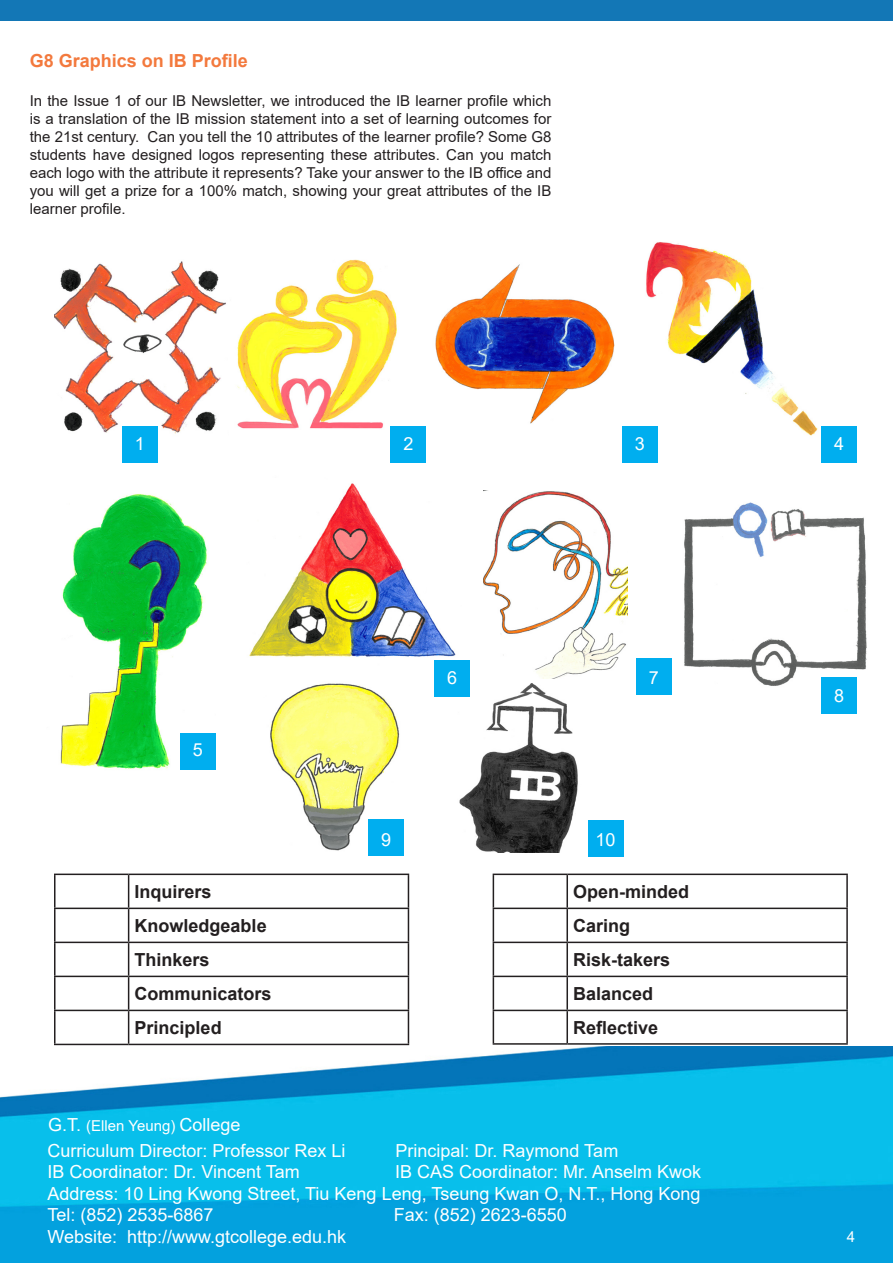
<style>
.page{position:relative;width:893px;height:1263px;background:#fff}
.page>*{position:absolute;margin:0;border:0;box-sizing:border-box;transform-origin:0 0}
.t1{font:18px "Arial";color:#fff}
.t2{font:700 18px "Arial";color:#231f20}
.t3{font:700 18px "Arial";color:#f3793d}
.t4{font:15px/18px "Arial";color:#231f20;text-align:justify}
.t5{font:15px "Arial";color:#fff}
.s1{font-size:18px}
</style>
<div class="page">
<img style="left:0;top:1046px;width:893px;height:217px">
<div style="left:0;top:0;width:893px;height:21px;background:#1377b6"></div>
<img style="left:54px;top:261px;width:172px;height:173px">
<img style="left:237px;top:259px;width:160px;height:171px">
<img style="left:435px;top:264px;width:180px;height:160px">
<img style="left:646px;top:242px;width:172px;height:194px">
<img style="left:60px;top:494px;width:147px;height:275px">
<img style="left:249px;top:483px;width:207px;height:174px">
<img style="left:270px;top:683px;width:130px;height:168px">
<img style="left:484px;top:490px;width:144px;height:189px">
<img style="left:684px;top:502px;width:183px;height:184px">
<img style="left:459px;top:683px;width:119px;height:170px">
<hr style="left:54px;top:873px;width:75px;height:2px;background:#231f20">
<hr style="left:54px;top:875px;width:2px;height:32px;background:#231f20">
<hr style="left:129px;top:873px;width:280px;height:2px;background:#231f20">
<hr style="left:128px;top:875px;width:1px;height:32px;background:#231f20">
<hr style="left:408px;top:875px;width:1px;height:32px;background:#231f20">
<hr style="left:54px;top:907px;width:75px;height:2px;background:#231f20">
<hr style="left:54px;top:909px;width:2px;height:33px;background:#231f20">
<hr style="left:129px;top:907px;width:280px;height:2px;background:#231f20">
<hr style="left:128px;top:909px;width:1px;height:33px;background:#231f20">
<hr style="left:408px;top:909px;width:1px;height:33px;background:#231f20">
<hr style="left:54px;top:942px;width:75px;height:1px;background:#231f20">
<hr style="left:54px;top:943px;width:2px;height:33px;background:#231f20">
<hr style="left:129px;top:942px;width:280px;height:1px;background:#231f20">
<hr style="left:128px;top:943px;width:1px;height:33px;background:#231f20">
<hr style="left:408px;top:943px;width:1px;height:33px;background:#231f20">
<hr style="left:54px;top:976px;width:75px;height:1px;background:#231f20">
<hr style="left:54px;top:977px;width:2px;height:33px;background:#231f20">
<hr style="left:129px;top:976px;width:280px;height:1px;background:#231f20">
<hr style="left:128px;top:977px;width:1px;height:33px;background:#231f20">
<hr style="left:408px;top:977px;width:1px;height:33px;background:#231f20">
<hr style="left:54px;top:1010px;width:75px;height:1px;background:#231f20">
<hr style="left:54px;top:1011px;width:2px;height:33px;background:#231f20">
<hr style="left:129px;top:1010px;width:280px;height:1px;background:#231f20">
<hr style="left:128px;top:1011px;width:1px;height:33px;background:#231f20">
<hr style="left:408px;top:1011px;width:1px;height:33px;background:#231f20">
<hr style="left:54px;top:1044px;width:75px;height:1px;background:#231f20">
<hr style="left:129px;top:1044px;width:280px;height:1px;background:#231f20">
<hr style="left:493px;top:873px;width:74px;height:2px;background:#231f20">
<hr style="left:493px;top:875px;width:1px;height:32px;background:#231f20">
<hr style="left:567px;top:873px;width:281px;height:2px;background:#231f20">
<hr style="left:566px;top:875px;width:2px;height:32px;background:#231f20">
<hr style="left:846px;top:875px;width:2px;height:32px;background:#231f20">
<hr style="left:493px;top:907px;width:74px;height:2px;background:#231f20">
<hr style="left:493px;top:909px;width:1px;height:33px;background:#231f20">
<hr style="left:567px;top:907px;width:281px;height:2px;background:#231f20">
<hr style="left:566px;top:909px;width:2px;height:33px;background:#231f20">
<hr style="left:846px;top:909px;width:2px;height:33px;background:#231f20">
<hr style="left:493px;top:942px;width:74px;height:1px;background:#231f20">
<hr style="left:493px;top:943px;width:1px;height:33px;background:#231f20">
<hr style="left:567px;top:942px;width:281px;height:1px;background:#231f20">
<hr style="left:566px;top:943px;width:2px;height:33px;background:#231f20">
<hr style="left:846px;top:943px;width:2px;height:33px;background:#231f20">
<hr style="left:493px;top:976px;width:74px;height:1px;background:#231f20">
<hr style="left:493px;top:977px;width:1px;height:33px;background:#231f20">
<hr style="left:567px;top:976px;width:281px;height:1px;background:#231f20">
<hr style="left:566px;top:977px;width:2px;height:33px;background:#231f20">
<hr style="left:846px;top:977px;width:2px;height:33px;background:#231f20">
<hr style="left:493px;top:1010px;width:74px;height:1px;background:#231f20">
<hr style="left:493px;top:1011px;width:1px;height:32px;background:#231f20">
<hr style="left:567px;top:1010px;width:281px;height:1px;background:#231f20">
<hr style="left:566px;top:1011px;width:2px;height:32px;background:#231f20">
<hr style="left:846px;top:1011px;width:2px;height:32px;background:#231f20">
<hr style="left:493px;top:1043px;width:74px;height:2px;background:#231f20">
<hr style="left:567px;top:1043px;width:281px;height:2px;background:#231f20">
<div style="left:122px;top:426px;width:36px;height:36px;background:#00aeef"></div>
<div style="left:391px;top:426px;width:35px;height:36px;background:#00aeef"></div>
<div style="left:622px;top:426px;width:36px;height:36px;background:#00aeef"></div>
<div style="left:821px;top:426px;width:36px;height:36px;background:#00aeef"></div>
<div style="left:180px;top:733px;width:36px;height:37px;background:#00aeef"></div>
<div style="left:434px;top:660px;width:36px;height:37px;background:#00aeef"></div>
<div style="left:636px;top:658px;width:36px;height:36px;background:#00aeef"></div>
<div style="left:821px;top:677px;width:36px;height:37px;background:#00aeef"></div>
<div style="left:368px;top:819px;width:36px;height:37px;background:#00aeef"></div>
<div style="left:588px;top:820px;width:35px;height:37px;background:#00aeef"></div>
<p class="t3" style="left:30px;top:48px;width:220px">G8 Graphics on IB Profile</p>
<p class="t4" style="left:30px;top:92px;width:523px">In the Issue 1 of our IB Newsletter, we introduced the IB learner profile which is a translation of the IB mission statement into a set of learning outcomes for the 21st century. Can you tell the 10 attributes of the learner profile? Some G8 students have designed logos representing these attributes. Can you match each logo with the attribute it represents? Take your answer to the IB office and you will get a prize for a 100% match, showing your great attributes of the IB learner profile.</p>
<p class="t1" style="left:135px;top:431px;width:12px">1</p>
<p class="t1" style="left:403px;top:431px;width:12px">2</p>
<p class="t1" style="left:635px;top:431px;width:12px">3</p>
<p class="t1" style="left:834px;top:431px;width:12px">4</p>
<p class="t1" style="left:193px;top:737px;width:12px">5</p>
<p class="t2" style="left:135px;top:879px;width:79px">Inquirers</p>
<p class="t2" style="left:135px;top:913px;width:134px">Knowledgeable</p>
<p class="t2" style="left:135px;top:947px;width:77px">Thinkers</p>
<p class="t2" style="left:135px;top:981px;width:139px">Communicators</p>
<p class="t2" style="left:135px;top:1015px;width:89px">Principled</p>
<p class="t5" style="left:48px;top:1115px;width:194px"><span class="s1">G.T.</span> (Ellen Yeung) <span class="s1">College</span></p>
<p class="t1" style="left:447px;top:665px;width:12px">6</p>
<p class="t1" style="left:649px;top:665px;width:12px">7</p>
<p class="t1" style="left:381px;top:827px;width:12px">9</p>
<p class="t1" style="left:596px;top:827px;width:22px">10</p>
<p class="t2" style="left:573px;top:879px;width:118px">Open-minded</p>
<p class="t2" style="left:573px;top:913px;width:59px">Caring</p>
<p class="t2" style="left:573px;top:947px;width:99px">Risk-takers</p>
<p class="t2" style="left:573px;top:981px;width:82px">Balanced</p>
<p class="t2" style="left:573px;top:1015px;width:87px">Reflective</p>
<p class="t1" style="left:47px;top:1138px;width:300px">Curriculum Director: Professor Rex Li</p>
<p class="t1" style="left:396px;top:1138px;width:224px">Principal: Dr. Raymond Tam</p>
<p class="t1" style="left:47px;top:1159px;width:254px">IB Coordinator: Dr. Vincent Tam</p>
<p class="t1" style="left:395px;top:1159px;width:308px">IB CAS Coordinator: Mr. Anselm Kwok</p>
<p class="t1" style="left:47px;top:1181px;width:655px">Address: 10 Ling Kwong Street, Tiu Keng Leng, Tseung Kwan O, N.T., Hong Kong</p>
<p class="t1" style="left:47px;top:1202px;width:168px">Tel: (852) 2535-6867</p>
<p class="t1" style="left:394px;top:1202px;width:175px">Fax: (852) 2623-6550</p>
<p class="t1" style="left:47px;top:1224px;width:300px">Website: http://www.gtcollege.edu.hk</p>
<p class="t1" style="left:834px;top:683px;width:12px">8</p>
<p class="t5" style="left:847px;top:1226px;width:10px">4</p>
</div>
